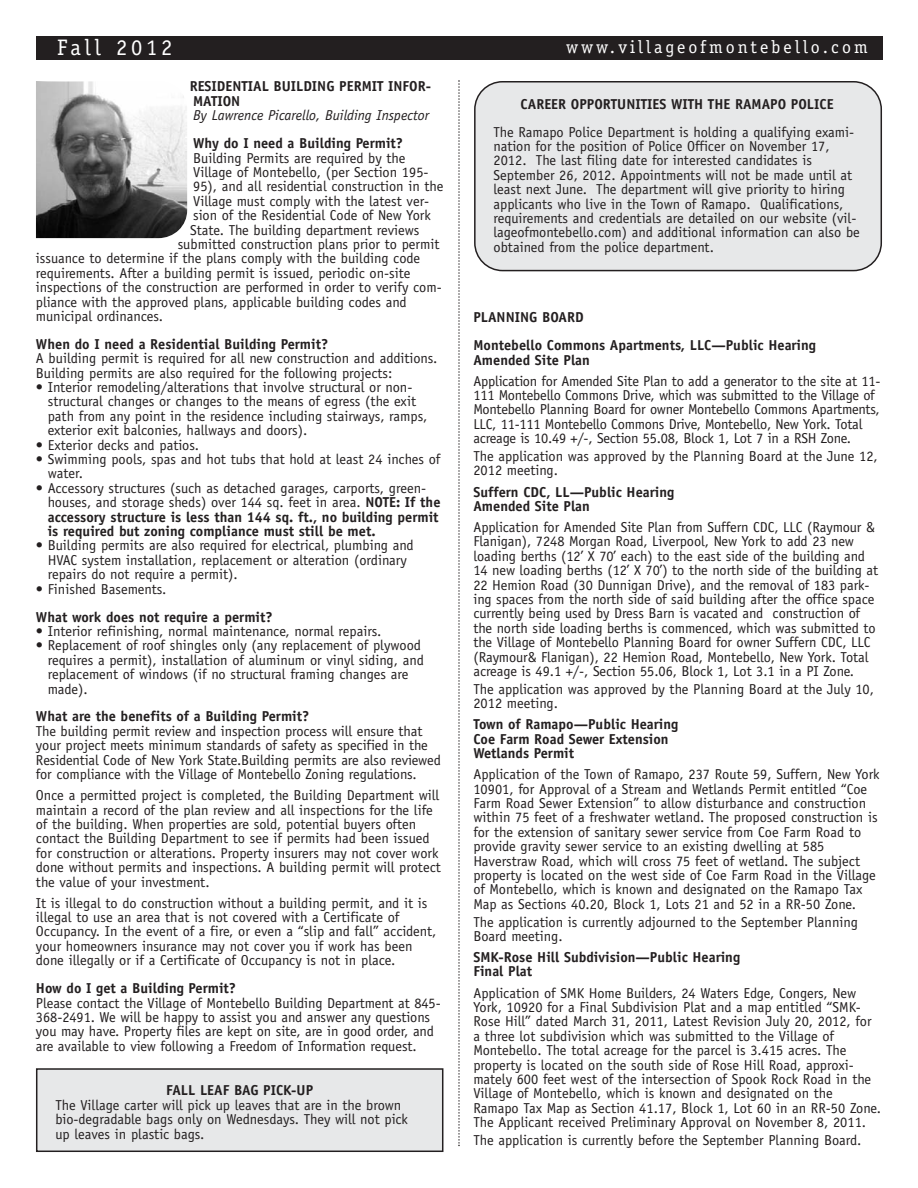
<style>
.page{position:relative;width:918px;height:1188px;background:#fff}
.page>*{position:absolute;margin:0;border:0;box-sizing:border-box;transform-origin:0 0}
.t1{font:22.5px "Officina Serif";letter-spacing:.17em;color:#fff}
.t2{font:18px "Officina Serif";letter-spacing:.17em;color:#fff}
.t3{font:14.4px/14.4px "Officina Sans";color:#231f20}
.t4{font:700 14.4px/14.4px "Officina Sans";color:#231f20}
.t5{font:italic 14.4px "Officina Sans";color:#231f20}
.s1{font-weight:400}
</style>
<div class="page">
<div style="left:36px;top:36px;width:846px;height:24px;background:#231f20"></div>
<svg style="left:458px;top:80px;width:2px;height:1066px"></svg>
<img style="left:36px;top:81px;width:151px;height:157px">
<div style="left:37px;top:1069px;width:406px;height:82px;background:#e7e8e9"></div>
<div style="left:36px;top:1068px;width:407px;height:84px;border:2px solid #231f20"></div>
<div style="left:474px;top:81px;width:408px;height:190px;background:#e7e8e9"></div>
<h1 class="t1" style="left:57px;top:34px;width:117px">Fall 2012</h1>
<p class="t2" style="left:566px;top:37px;width:303px">www.villageofmontebello.com</p>
<p class="t4" style="left:190px;top:81px;width:243px">RESIDENTIAL BUILDING PERMIT INFOR-<br>MATION</p>
<p class="t5" style="left:193px;top:110px;width:237px">By Lawrence Picarello, Building Inspector</p>
<p class="t4" style="left:193px;top:137px;width:211px">Why do I need a Building Permit?</p>
<p class="t3" style="left:193px;top:152px;width:214px">Building Permits are required by the</p>
<p class="t3" style="left:193px;top:166px;width:237px">Village of Montebello, (per Section 195-</p>
<p class="t3" style="left:193px;top:180px;width:252px">95), and all residential construction in the</p>
<p class="t3" style="left:193px;top:195px;width:238px">Village must comply with the latest ver-</p>
<p class="t3" style="left:193px;top:209px;width:239px">sion of the Residential Code of New York</p>
<p class="t3" style="left:190px;top:224px;width:231px">State. The building department reviews</p>
<p class="t3" style="left:178px;top:238px;width:263px">submitted construction plans prior to permit</p>
<p class="t3" style="left:36px;top:252px;width:386px">issuance to determine if the plans comply with the building code</p>
<p class="t3" style="left:36px;top:267px;width:376px">requirements. After a building permit is issued, periodic on-site</p>
<p class="t3" style="left:36px;top:281px;width:407px">inspections of the construction are performed in order to verify com-</p>
<p class="t3" style="left:36px;top:296px;width:372px">pliance with the approved plans, applicable building codes and</p>
<p class="t3" style="left:36px;top:310px;width:129px">municipal ordinances.</p>
<p class="t4" style="left:36px;top:338px;width:294px">When do I need a Residential Building Permit?</p>
<p class="t3" style="left:36px;top:352px;width:403px">A building permit is required for all new construction and additions.<br>Building permits are also required for the following projects:</p>
<p class="t3" style="left:48px;top:381px;width:381px;text-indent:-12px">• Interior remodeling/alterations that involve structural or non&shy;structural changes or changes to the means of egress (the exit path from any point in the residence including stairways, ramps, exterior exit balconies, hallways and doors).</p>
<p class="t3" style="left:36px;top:439px;width:165px">• Exterior decks and patios.</p>
<p class="t3" style="left:48px;top:453px;width:394px;text-indent:-12px">• Swimming pools, spas and hot tubs that hold at least 24 inches of water.</p>
<p class="t4" style="left:48px;top:482px;width:394px;text-indent:-12px"><span class="s1">• Accessory structures (such as detached garages, carports, green&shy;houses, and storage sheds) over 144 sq. feet in area.</span> NOTE: If the accessory structure is less than 144 sq. ft., no building permit is required but zoning compliance must still be met.</p>
<p class="t3" style="left:48px;top:540px;width:368px;text-indent:-12px">• Building permits are also required for electrical, plumbing and<br>HVAC system installation, replacement or alteration (ordinary repairs do not require a permit).</p>
<p class="t3" style="left:36px;top:583px;width:132px">• Finished Basements.</p>
<p class="t4" style="left:36px;top:611px;width:238px">What work does not require a permit?</p>
<p class="t3" style="left:36px;top:625px;width:347px">• Interior refinishing, normal maintenance, normal repairs.</p>
<p class="t3" style="left:48px;top:639px;width:378px;text-indent:-12px">• Replacement of roof shingles only (any replacement of plywood requires a permit), installation of aluminum or vinyl siding, and replacement of windows (if no structural framing changes are made).</p>
<p class="t4" style="left:36px;top:711px;width:275px">What are the benefits of a Building Permit?</p>
<p class="t3" style="left:36px;top:725px;width:407px">The building permit review and inspection process will ensure that your project meets minimum standards of safety as specified in the Residential Code of New York State.Building permits are also reviewed for compliance with the Village of Montebello Zoning regulations.</p>
<p class="t3" style="left:36px;top:789px;width:406px">Once a permitted project is completed, the Building Department will maintain a record of the plan review and all inspections for the life of the building. When properties are sold, potential buyers often contact the Building Department to see if permits had been issued for construction or alterations. Property insurers may not cover work done without permits and inspections. A building permit will protect the value of your investment.</p>
<p class="t3" style="left:36px;top:897px;width:402px">It is illegal to do construction without a building permit, and it is illegal to use an area that is not covered with a Certificate of Occupancy. In the event of a fire, or even a “slip and fall” accident, your homeowners insurance may not cover you if work has been done illegally or if a Certificate of Occupancy is not in place.</p>
<p class="t4" style="left:36px;top:982px;width:202px">How do I get a Building Permit?</p>
<p class="t3" style="left:36px;top:997px;width:406px">Please contact the Village of Montebello Building Department at 845- 368-2491. We will be happy to assist you and answer any questions you may have. Property files are kept on site, are in good order, and are available to view following a Freedom of Information request.</p>
<p class="t4" style="left:521px;top:98px;width:314px">CAREER OPPORTUNITIES WITH THE RAMAPO POLICE</p>
<p class="t3" style="left:494px;top:126px;width:368px">The Ramapo Police Department is holding a qualifying exami&shy;nation for the position of Police Officer on November 17, 2012. The last filing date for interested candidates is September 26, 2012. Appointments will not be made until at least next June. The department will give priority to hiring applicants who live in the Town of Ramapo. Qualifications, requirements and credentials are detailed on our website (vil&shy;lageofmontebello.com) and additional information can also be obtained from the police department.</p>
<p class="t4" style="left:473px;top:305px;width:344px;line-height:27.9px">PLANNING BOARD<br>Montebello Commons Apartments, LLC—Public Hearing</p>
<p class="t4" style="left:473px;top:354px;width:118px">Amended Site Plan</p>
<p class="t3" style="left:473px;top:375px;width:408px">Application for Amended Site Plan to add a generator to the site at 11- 111 Montebello Commons Drive, which was submitted to the Village of Montebello Planning Board for owner Montebello Commons Apartments, LLC, 11-111 Montebello Commons Drive, Montebello, New York. Total acreage is 10.49 +/-, Section 55.08, Block 1, Lot 7 in a RSH Zone.</p>
<p class="t3" style="left:473px;top:450px;width:406px">The application was approved by the Planning Board at the June 12,<br>2012 meeting.</p>
<p class="t4" style="left:473px;top:486px;width:202px">Suffern CDC, LL—Public Hearing<br>Amended Site Plan</p>
<p class="t3" style="left:473px;top:521px;width:406px">Application for Amended Site Plan from Suffern CDC, LLC (Raymour &amp; Flanigan), 7248 Morgan Road, Liverpool, New York to add 23 new loading berths (12’ X 70’ each) to the east side of the building and 14 new loading berths (12’ X 70’) to the north side of the building at 22 Hemion Road (30 Dunnigan Drive), and the removal of 183 park&shy;ing spaces from the north side of said building after the office space currently being used by Dress Barn is vacated and construction of the north side loading berths is commenced, which was submitted to the Village of Montebello Planning Board for owner Suffern CDC, LLC (Raymour&amp; Flanigan), 22 Hemion Road, Montebello, New York. Total acreage is 49.1 +/-, Section 55.06, Block 1, Lot 3.1 in a PI Zone.</p>
<p class="t3" style="left:473px;top:683px;width:402px">The application was approved by the Planning Board at the July 10,<br>2012 meeting.</p>
<p class="t4" style="left:473px;top:718px;width:207px">Town of Ramapo—Public Hearing<br>Coe Farm Road Sewer Extension<br>Wetlands Permit</p>
<p class="t3" style="left:473px;top:768px;width:408px">Application of the Town of Ramapo, 237 Route 59, Suffern, New York 10901, for Approval of a Stream and Wetlands Permit entitled “Coe Farm Road Sewer Extension” to allow disturbance and construction within 75 feet of a freshwater wetland. The proposed construction is for the extension of sanitary sewer service from Coe Farm Road to provide gravity sewer service to an existing dwelling at 585<br>Haverstraw Road, which will cross 75 feet of wetland. The subject property is located on the west side of Coe Farm Road in the Village of Montebello, which is known and designated on the Ramapo Tax Map as Sections 40.20, Block 1, Lots 21 and 52 in a RR-50 Zone.</p>
<p class="t3" style="left:473px;top:916px;width:386px">The application is currently adjourned to the September Planning<br>Board meeting.</p>
<p class="t4" style="left:473px;top:951px;width:268px">SMK-Rose Hill Subdivision—Public Hearing<br>Final Plat</p>
<p class="t3" style="left:473px;top:987px;width:409px">Application of SMK Home Builders, 24 Waters Edge, Congers, New York, 10920 for a Final Subdivision Plat and a map entitled “SMK-Rose Hill” dated March 31, 2011, Latest Revision July 20, 2012, for a three lot subdivision which was submitted to the Village of Montebello. The total acreage for the parcel is 3.415 acres. The property is located on the south side of Rose Hill Road, approxi&shy;mately 600 feet west of the intersection of Spook Rock Road in the Village of Montebello, which is known and designated on the Ramapo Tax Map as Section 41.17, Block 1, Lot 60 in an RR-50 Zone.<br>The Applicant received Preliminary Approval on November 8, 2011.</p>
<p class="t3" style="left:473px;top:1134px;width:389px">The application is currently before the September Planning Board.</p>
<p class="t4" style="left:166px;top:1084px;width:148px">FALL LEAF BAG PICK-UP</p>
<p class="t3" style="left:55px;top:1099px;width:354px">The Village carter will pick up leaves that are in the brown bio-degradable bags only on Wednesdays. They will not pick up leaves in plastic bags.</p>
</div>
